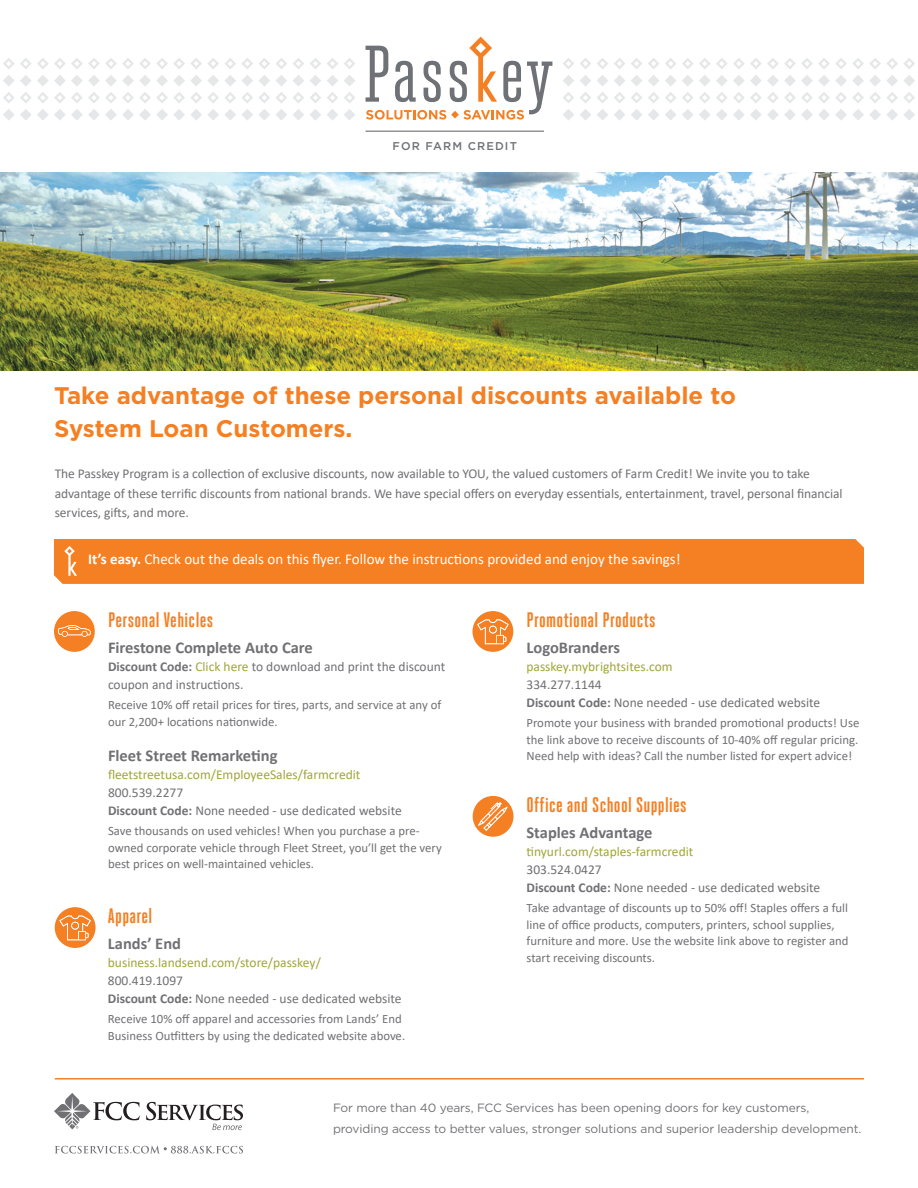
<style>
.page{position:relative;width:918px;height:1188px;background:#fff}
.page>*{position:absolute;margin:0;border:0;box-sizing:border-box;transform-origin:0 0}
.t1{font:700 24px/33px "Gotham";color:#f58024}
.Subhead__category_li{font:700 21px "Heroic Condensed";letter-spacing:.015em;color:#f58024}
.Partner{font:700 16.5px "Calibri";color:#717074}
.Callout_box__body{font:15px "Calibri";color:#fff}
.Partner_Info{font:13.5px/18px "Calibri";color:#717074}
.Body_copy__business{font:13.5px/19.5px "Calibri";letter-spacing:-.005em;color:#717074}
.Partner_Info-2{font:13.5px "Calibri";color:#a0a637}
.Discount{font:12.75px/16.5px "Calibri";color:#717074}
.Sign-off{font:12px/21px "Gotham";letter-spacing:-.01em;color:#717074}
.t2{font:500 11.25px "Gotham";letter-spacing:.1em;color:#6e7175}
.s1{font-weight:700}
.s2{color:#a0a637}
</style>
<div class="page">
<svg style="left:146px;top:1102px;width:97px;height:28px"></svg>
<svg style="left:54px;top:1093px;width:86px;height:36px"></svg>
<svg style="left:55px;top:1146px;width:188px;height:8px"></svg>
<hr style="left:55px;top:1078px;width:809px;height:2px;background:#f58024">
<div style="left:54px;top:539px;width:810px;height:45px;background:#f58024"></div>
<svg style="left:276px;top:58px;width:11px;height:11px"></svg>
<svg style="left:293px;top:58px;width:11px;height:11px"></svg>
<svg style="left:310px;top:58px;width:11px;height:11px"></svg>
<svg style="left:327px;top:58px;width:11px;height:11px"></svg>
<svg style="left:344px;top:58px;width:11px;height:11px"></svg>
<svg style="left:3px;top:58px;width:267px;height:11px"></svg>
<svg style="left:3px;top:75px;width:267px;height:45px"></svg>
<svg style="left:276px;top:75px;width:11px;height:45px"></svg>
<svg style="left:293px;top:75px;width:11px;height:45px"></svg>
<svg style="left:310px;top:75px;width:11px;height:45px"></svg>
<svg style="left:327px;top:75px;width:11px;height:45px"></svg>
<svg style="left:344px;top:75px;width:11px;height:45px"></svg>
<svg style="left:563px;top:58px;width:11px;height:11px"></svg>
<svg style="left:580px;top:58px;width:11px;height:11px"></svg>
<svg style="left:597px;top:58px;width:11px;height:11px"></svg>
<svg style="left:614px;top:58px;width:11px;height:11px"></svg>
<svg style="left:631px;top:58px;width:11px;height:11px"></svg>
<svg style="left:563px;top:75px;width:11px;height:45px"></svg>
<svg style="left:580px;top:75px;width:11px;height:45px"></svg>
<svg style="left:597px;top:75px;width:11px;height:45px"></svg>
<svg style="left:614px;top:75px;width:11px;height:45px"></svg>
<svg style="left:631px;top:75px;width:11px;height:45px"></svg>
<svg style="left:648px;top:58px;width:267px;height:11px"></svg>
<svg style="left:648px;top:75px;width:267px;height:45px"></svg>
<svg style="left:366px;top:37px;width:186px;height:83px"></svg>
<hr style="left:366px;top:131px;width:178px;height:1px;background:#6e7175">
<svg style="left:54px;top:611px;width:41px;height:41px"></svg>
<svg style="left:55px;top:907px;width:41px;height:41px"></svg>
<svg style="left:472px;top:611px;width:41px;height:41px"></svg>
<div style="left:473px;top:796px;width:40px;height:41px;background:#f58024;border-radius:50%"></div>
<svg style="left:476px;top:801px;width:33px;height:31px"></svg>
<img style="left:0;top:172px;width:918px;height:198px">
<p class="t2" style="left:393px;top:139px;width:126px">FOR FARM CREDIT</p>
<p class="t1" style="left:54px;top:379px;width:684px">Take advantage of these personal discounts available to<br>System Loan Customers.</p>
<p class="Body_copy__business" style="left:55px;top:464px;width:789px">The Passkey Program is a collection of exclusive discounts, now available to YOU, the valued customers of Farm Credit! We invite you to take advantage of these terrific discounts from national brands. We have special offers on everyday essentials, entertainment, travel, personal financial services, gifts, and more.</p>
<p class="Callout_box__body" style="left:88px;top:548px;width:594px"><span class="s1">It’s easy.</span> Check out the deals on this flyer. Follow the instructions provided and enjoy the savings!</p>
<p class="Subhead__category_li" style="left:108px;top:608px;width:107px">Personal Vehicles</p>
<p class="Partner" style="left:108px;top:636px;width:206px">Firestone Complete Auto Care</p>
<p class="Partner_Info" style="left:108px;top:658px;width:339px"><span class="s1">Discount Code:</span> <span class="s2">Click here</span> to download and print the discount coupon and instructions.</p>
<p class="Discount" style="left:108px;top:697px;width:335px">Receive 10% off retail prices for tires, parts, and service at any of our 2,200+ locations nationwide.</p>
<p class="Partner" style="left:108px;top:744px;width:171px">Fleet Street Remarketing</p>
<p class="Partner_Info-2" style="left:108px;top:765px;width:254px">fleetstreetusa.com/EmployeeSales/farmcredit</p>
<p class="Partner_Info" style="left:108px;top:784px;width:77px">800.539.2277</p>
<p class="Partner_Info" style="left:108px;top:802px;width:295px"><span class="s1">Discount Code:</span> None needed - use dedicated website</p>
<p class="Discount" style="left:108px;top:823px;width:335px">Save thousands on used vehicles! When you purchase a pre&shy;owned corporate vehicle through Fleet Street, you’ll get the very best prices on well-maintained vehicles.</p>
<p class="Subhead__category_li" style="left:108px;top:904px;width:46px">Apparel</p>
<p class="Partner" style="left:108px;top:932px;width:75px">Lands’ End</p>
<p class="Partner_Info-2" style="left:108px;top:954px;width:215px">business.landsend.com/store/passkey/</p>
<p class="Partner_Info" style="left:108px;top:972px;width:77px">800.419.1097</p>
<p class="Partner_Info" style="left:108px;top:990px;width:295px"><span class="s1">Discount Code:</span> None needed - use dedicated website</p>
<p class="Discount" style="left:108px;top:1011px;width:299px">Receive 10% off apparel and accessories from Lands’ End<br>Business Outfitters by using the dedicated website above.</p>
<p class="Subhead__category_li" style="left:526px;top:608px;width:131px">Promotional Products</p>
<p class="Partner" style="left:526px;top:636px;width:95px">LogoBranders</p>
<p class="Partner_Info-2" style="left:526px;top:658px;width:148px">passkey.mybrightsites.com</p>
<p class="Partner_Info" style="left:526px;top:676px;width:77px">334.277.1144</p>
<p class="Partner_Info" style="left:526px;top:694px;width:295px"><span class="s1">Discount Code:</span> None needed - use dedicated website</p>
<p class="Discount" style="left:526px;top:715px;width:334px;text-align:justify">Promote your business with branded promotional products! Use the link above to receive discounts of 10-40% off regular pricing.<br>Need help with ideas? Call the number listed for expert advice!</p>
<p class="Subhead__category_li" style="left:527px;top:793px;width:162px">Office and School Supplies</p>
<p class="Partner" style="left:527px;top:821px;width:127px">Staples Advantage</p>
<p class="Partner_Info-2" style="left:527px;top:842px;width:168px">tinyurl.com/staples-farmcredit</p>
<p class="Partner_Info" style="left:527px;top:860px;width:77px">303.524.0427</p>
<p class="Partner_Info" style="left:527px;top:878px;width:295px"><span class="s1">Discount Code:</span> None needed - use dedicated website</p>
<p class="Discount" style="left:527px;top:899px;width:324px">Take advantage of discounts up to 50% off! Staples offers a full line of office products, computers, printers, school supplies, furniture and more. Use the website link above to register and start receiving discounts.</p>
<p class="Sign-off" style="left:333px;top:1097px;width:530px">For more than 40 years, FCC Services has been opening doors for key customers, providing access to better values, stronger solutions and superior leadership development.</p>
</div>
